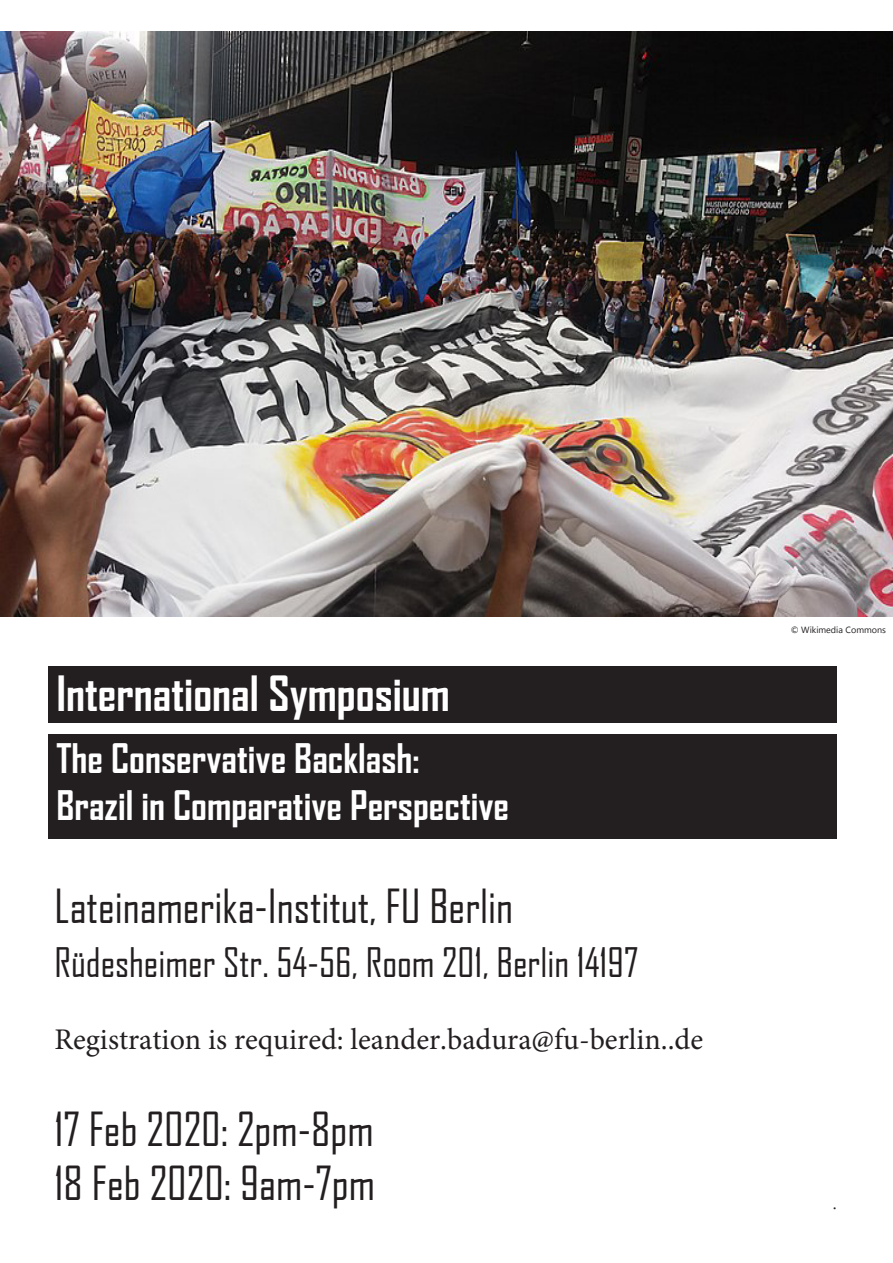
<style>
.page{position:relative;width:893px;height:1263px;background:#fff}
.page>*{position:absolute;margin:0;border:0;box-sizing:border-box;transform-origin:0 0}
.t1{font:700 46.5px "Agency FB";color:#fff}
.t2{font:45px "Agency FB";color:#231f20}
.t3{font:700 39px "Agency FB";color:#fff}
.t4{font:39px "Agency FB";color:#231f20}
.t5{font:30px "Minion Pro";color:#231f20}
.t6{font:18px "Microsoft Tai Le";color:#231f20}
.t7{font:9px "Microsoft Tai Le";color:#231f20}
</style>
<div class="page">
<div style="left:48px;top:666px;width:789px;height:57px;background:#231f20"></div>
<div style="left:48px;top:735px;width:789px;height:104px;background:#231f20"></div>
<img style="left:0;top:32px;width:893px;height:585px">
<p class="t1" style="left:56px;top:664px;width:395px">International Symposium</p>
<p class="t3" style="left:56px;top:734px;width:365px">The Conservative Backlash:</p>
<p class="t3" style="left:56px;top:781px;width:454px">Brazil in Comparative Perspective</p>
<p class="t2" style="left:55px;top:878px;width:460px">Lateinamerika-Institut, FU Berlin</p>
<p class="t4" style="left:55px;top:938px;width:585px">Rüdesheimer Str. 54-56, Room 201, Berlin 14197</p>
<p class="t5" style="left:55px;top:1019px;width:650px">Registration is required: leander.badura@fu-berlin..de</p>
<p class="t2" style="left:54px;top:1102px;width:321px">17 Feb 2020: 2pm-8pm</p>
<p class="t2" style="left:54px;top:1156px;width:322px">18 Feb 2020: 9am-7pm</p>
<p class="t7" style="left:791px;top:625px;width:97px">© Wikimedia Commons</p>
<p class="t6" style="left:833px;top:1192px;width:5px">.</p>
</div>
